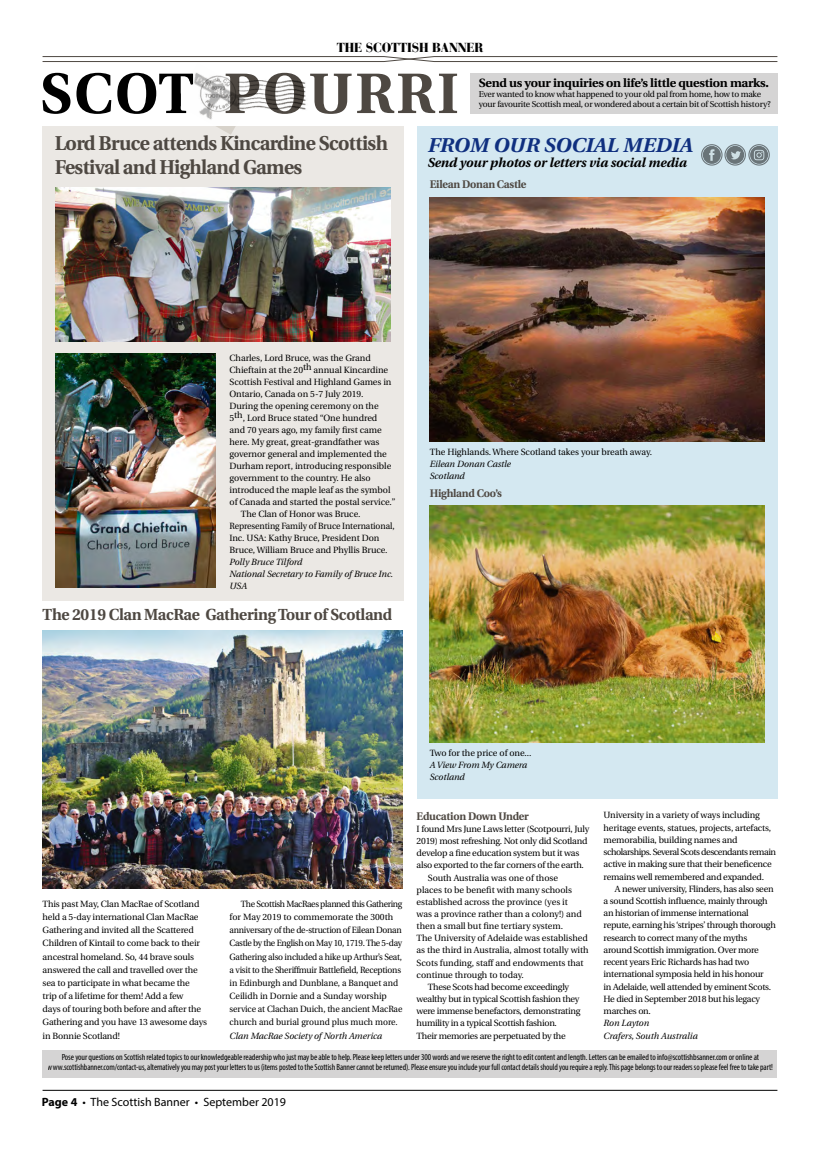
<style>
.page{position:relative;width:820px;height:1149px;background:#fff}
.page>*{position:absolute;margin:0;border:0;box-sizing:border-box;transform-origin:0 0}
.t1{font:700 56.9px "Utopia";letter-spacing:.035em;color:#4e4842}
.Body_font_1B{font:700 20px/24px "Utopia";letter-spacing:-.03em;color:#4e4842}
.Body_font_1B-2{font:italic 700 20px "Utopia";letter-spacing:-.005em;color:#0f2f7f;scale:1.05 1}
.Body_font_1B-3{font:700 16px "Utopia";letter-spacing:-.02em;color:#4e4842}
.Body_font_1B-4{font:italic 700 13px "Utopia";letter-spacing:-.005em;color:#000}
.t2{font:900 13px "Bauer Bodoni CE";letter-spacing:-.01em;color:#000;scale:.94 1}
.t3{font:700 12px "Utopia";letter-spacing:-.02em;color:#000;scale:1.04 1}
.t4{font:12px "Myriad Pro";color:#000}
.Body_font_1B-5{font:700 11px "Utopia";letter-spacing:-.02em;color:#4e4842}
.Body_font_1B-6{font:9px/12px "Utopia";letter-spacing:-.015em;color:#000}
.t5{font:condensed 9px/10px "Myriad Pro";letter-spacing:-.01em;color:#000;text-align:center}
.Body_font_1B-7{font:9px/13.2px "Utopia";letter-spacing:-.015em;color:#000;scale:.95 1}
.Body_font_1B-8{font:italic 9px "Utopia";letter-spacing:-.005em;color:#000}
.t6{font:8.5px "Utopia";letter-spacing:-.025em;color:#000}
.s1{color:#000}
.s2{font-weight:700}
</style>
<div class="page">
<hr style="left:43px;top:1089px;width:734px;height:1px;background:#000">
<svg style="left:42px;top:56px;width:735px;height:6px"></svg>
<div style="left:43px;top:126px;width:360px;height:474px;background:#ebe8e4"></div>
<img style="left:55px;top:187px;width:335px;height:155px">
<div style="left:470px;top:73px;width:307px;height:40px;background:#d5d4d4"></div>
<img style="left:253px;top:80px;width:53px;height:30px">
<img style="left:194px;top:72px;width:59px;height:63px">
<div style="left:43px;top:1049px;width:734px;height:27px;background:#d5d4d4"></div>
<div style="left:417px;top:126px;width:360px;height:672px;background:#d4e8f1"></div>
<img style="left:429px;top:197px;width:335px;height:244px">
<img style="left:429px;top:505px;width:335px;height:237px">
<div style="left:724px;top:144px;width:21px;height:21px;border:1px solid #000;border-radius:50%"></div>
<svg style="left:725px;top:146px;width:19px;height:18px"></svg>
<svg style="left:730px;top:151px;width:10px;height:8px"></svg>
<div style="left:700px;top:144px;width:22px;height:21px;border:1px solid #000;border-radius:50%"></div>
<svg style="left:702px;top:146px;width:18px;height:18px"></svg>
<svg style="left:708px;top:149px;width:6px;height:12px"></svg>
<div style="left:748px;top:144px;width:21px;height:21px;border:1px solid #000;border-radius:50%"></div>
<svg style="left:749px;top:146px;width:18px;height:18px"></svg>
<svg style="left:753px;top:150px;width:11px;height:10px"></svg>
<img style="left:55px;top:354px;width:160px;height:233px">
<img style="left:43px;top:630px;width:360px;height:258px">
<h3 class="t2" style="left:336px;top:39px;width:157px">THE SCOTTISH BANNER</h3>
<p class="t1" style="left:40px;top:61px;width:420px"><span class="s1">SCOT</span> POURRI</p>
<h3 class="t3" style="left:478px;top:75px;width:280px">Send us your inquiries on life’s little question marks.</h3>
<p class="t6" style="left:478px;top:90px;width:284px">Ever wanted to know what happened to your old pal from home, how to make</p>
<p class="t6" style="left:478px;top:99px;width:293px">your favourite Scottish meal, or wondered about a certain bit of Scottish history?</p>
<p class="Body_font_1B" style="left:55px;top:131px;width:334px">Lord Bruce attends Kincardine Scottish<br>Festival and Highland Games</p>
<p class="Body_font_1B-2" style="left:427px;top:134px;width:254px">FROM OUR SOCIAL MEDIA</p>
<p class="Body_font_1B-4" style="left:427px;top:155px;width:260px">Send your photos or letters via social media</p>
<p class="Body_font_1B-5" style="left:429px;top:178px;width:98px">Eilean Donan Castle</p>
<p class="Body_font_1B-6" style="left:229px;top:352px;width:167px">Charles, Lord Bruce, was the Grand Chieftain at the 20th annual Kincardine Scottish Festival and Highland Games in Ontario, Canada on 5-7 July 2019.<br>During the opening ceremony on the 5th, Lord Bruce stated “One hundred<br>and 70 years ago, my family first came here. My great, great-grandfather was governor general and implemented the Durham report, introducing responsible government to the country. He also introduced the maple leaf as the symbol of Canada and started the postal service.”</p>
<p class="Body_font_1B-6" style="left:229px;top:508px;width:166px;text-indent:11px">The Clan of Honor was Bruce.<br>Representing Family of Bruce International, Inc. USA: Kathy Bruce, President Don Bruce, William Bruce and Phyllis Bruce.</p>
<p class="Body_font_1B-8" style="left:229px;top:556px;width:74px">Polly Bruce Tilford</p>
<p class="Body_font_1B-8" style="left:229px;top:568px;width:165px">National Secretary to Family of Bruce Inc.</p>
<p class="Body_font_1B-8" style="left:229px;top:580px;width:19px">USA</p>
<p class="Body_font_1B-3" style="left:43px;top:605px;width:351px">The 2019 Clan MacRae Gathering Tour of Scotland</p>
<p class="Body_font_1B-6" style="left:429px;top:446px;width:224px">The Highlands. Where Scotland takes your breath away.</p>
<p class="Body_font_1B-8" style="left:429px;top:458px;width:83px">Eilean Donan Castle</p>
<p class="Body_font_1B-8" style="left:429px;top:470px;width:37px">Scotland</p>
<p class="Body_font_1B-5" style="left:429px;top:486px;width:73px">Highland Coo’s</p>
<p class="Body_font_1B-6" style="left:43px;top:897px;width:166px;line-height:13.2px">This past May, Clan MacRae of Scotland held a 5-day international Clan MacRae Gathering and invited all the Scattered Children of Kintail to come back to their ancestral homeland. So, 44 brave souls answered the call and travelled over the sea to participate in what became the<br>trip of a lifetime for them! Add a few<br>days of touring both before and after the Gathering and you have 13 awesome days in Bonnie Scotland!</p>
<p class="Body_font_1B-7" style="left:229px;top:897px;width:183px;text-indent:11px">The Scottish MacRaes planned this Gathering for May 2019 to commemorate the 300th anniversary of the de-struction of Eilean Donan Castle by the English on May 10, 1719. The 5-day Gathering also included a hike up Arthur’s Seat, a visit to the Sheriffmuir Battlefield, Receptions in Edinburgh and Dunblane, a Banquet and Ceilidh in Dornie and a Sunday worship service at Clachan Duich, the ancient MacRae church and burial ground plus much more.</p>
<p class="Body_font_1B-8" style="left:229px;top:1030px;width:154px">Clan MacRae Society of North America</p>
<p class="Body_font_1B-6" style="left:429px;top:747px;width:103px">Two for the price of one...</p>
<p class="Body_font_1B-8" style="left:429px;top:760px;width:99px">A View From My Camera</p>
<p class="Body_font_1B-8" style="left:429px;top:772px;width:37px">Scotland</p>
<p class="Body_font_1B-5" style="left:416px;top:809px;width:114px">Education Down Under</p>
<p class="Body_font_1B-6" style="left:416px;top:822px;width:174px">I found Mrs June Laws letter (Scotpourri, July 2019) most refreshing. Not only did Scotland develop a fine education system but it was also exported to the far corners of the earth.</p>
<p class="Body_font_1B-6" style="left:416px;top:871px;width:173px;text-indent:11px">South Australia was one of those<br>places to be benefit with many schools established across the province (yes it<br>was a province rather than a colony!) and then a small but fine tertiary system.<br>The University of Adelaide was established as the third in Australia, almost totally with Scots funding, staff and endowments that continue through to today.</p>
<p class="Body_font_1B-6" style="left:416px;top:980px;width:165px;text-indent:11px">These Scots had become exceedingly wealthy but in typical Scottish fashion they were immense benefactors, demonstrating humility in a typical Scottish fashion.<br>Their memories are perpetuated by the</p>
<p class="Body_font_1B-6" style="left:603px;top:809px;width:174px">University in a variety of ways including heritage events, statues, projects, artefacts, memorabilia, building names and scholarships. Several Scots descendants remain active in making sure that their beneficence remains well remembered and expanded.</p>
<p class="Body_font_1B-6" style="left:603px;top:882px;width:174px;text-indent:11px">A newer university, Flinders, has also seen a sound Scottish influence, mainly through an historian of immense international repute, earning his ‘stripes’ through thorough research to correct many of the myths around Scottish immigration. Over more recent years Eric Richards has had two international symposia held in his honour<br>in Adelaide, well attended by eminent Scots.<br>He died in September 2018 but his legacy marches on.</p>
<p class="Body_font_1B-8" style="left:603px;top:1017px;width:47px">Ron Layton</p>
<p class="Body_font_1B-8" style="left:603px;top:1030px;width:96px">Crafers, South Australia</p>
<p class="t5" style="left:48px;top:1051px;width:726px">Pose your questions on Scottish related topics to our knowledgeable readership who just may be able to help. Please keep letters under 300 words and we reserve the right to edit content and length. Letters can be emailed to info@scottishbsanner.com or online at www.scottishbanner.com/contact-us, alternatively you may post your letters to us (items posted to the Scottish Banner cannot be returned). Please ensure you include your full contact details should you require a reply. This page belongs to our readers so please feel free to take part!</p>
<p class="t4" style="left:42px;top:1094px;width:246px"><span class="s2">Page 4</span> • The Scottish Banner • September 2019</p>
</div>
